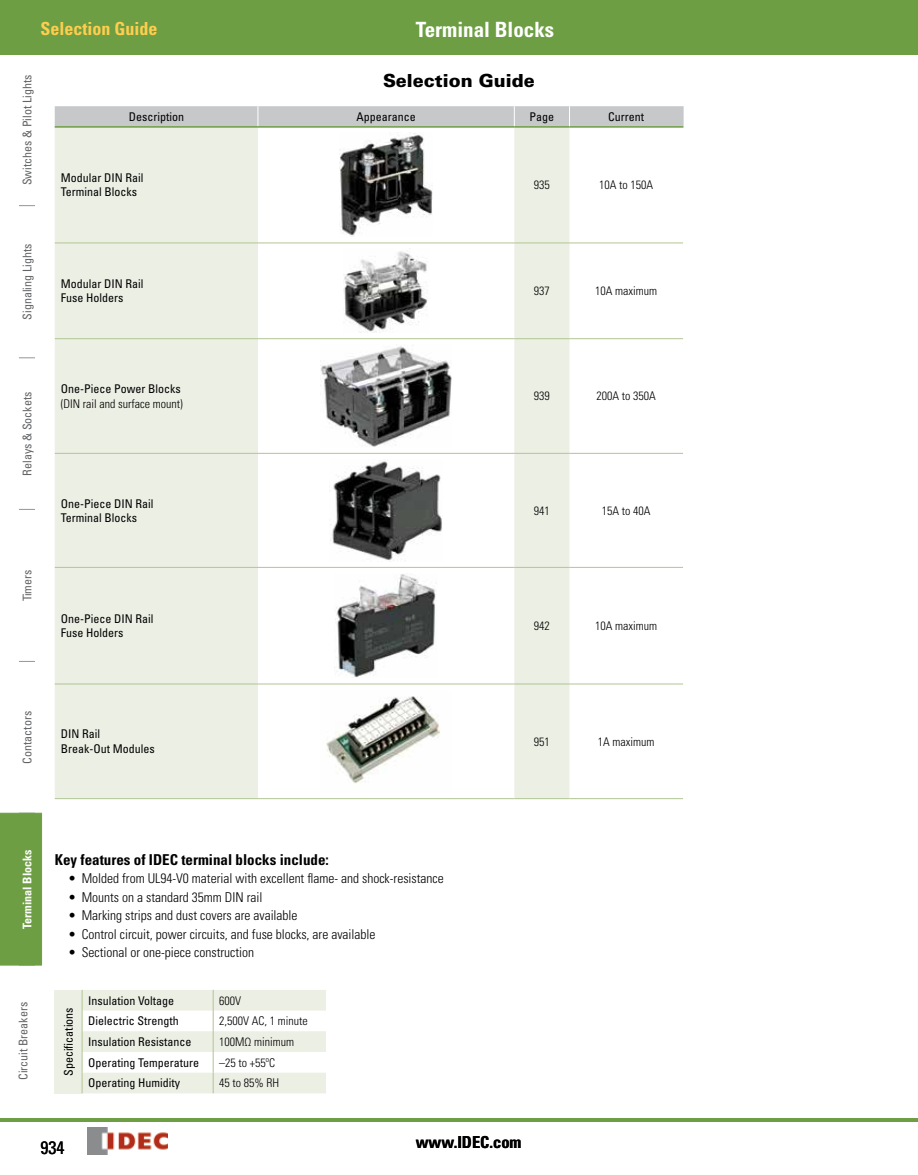
<style>
.page{position:relative;width:918px;height:1175px;background:#fff}
.page>*{position:absolute;margin:0;border:0;box-sizing:border-box;transform-origin:0 0}
.t1{font:700 condensed 21px "Univers LT Std";color:#fff}
.t2{font:700 condensed 18px "Univers LT Std";color:#ffce4e}
.t3{font:900 18px "Univers LT Std";color:#000}
.t4{font:condensed 18px "Univers LT Std";color:#000}
.t5{font:700 condensed 16.5px "Univers LT Std";color:#000}
.t6{font:700 condensed 15px "Univers LT Std";color:#000}
.t7{font:300 condensed 13.5px "Univers LT Std";color:#000}
.t8{font:condensed 12px/14.4px "Univers LT Std";color:#000}
.t9{font:300 condensed 12px "Univers LT Std";color:#000}
.t10{font:condensed 12px "Univers LT Std";color:#636466}
.t11{font:700 condensed 12px "Univers LT Std";color:#fff}
</style>
<div class="page">
<svg style="left:19px;top:205px;width:16px;height:1px"></svg>
<svg style="left:19px;top:357px;width:16px;height:1px"></svg>
<svg style="left:19px;top:509px;width:16px;height:1px"></svg>
<svg style="left:19px;top:661px;width:16px;height:1px"></svg>
<img style="left:88px;top:1127px;width:80px;height:27px">
<div style="left:0;top:813px;width:42px;height:152px;background:#6d9e43"></div>
<svg style="left:883px;top:54px;width:16px;height:1px"></svg>
<div style="left:0;top:0;width:918px;height:54px;background:#6d9e43"></div>
<hr style="left:0;top:1118px;width:918px;height:3px;background:#6d9e43">
<svg style="left:55px;top:128px;width:515px;height:670px;fill:#ecefe4"></svg>
<hr style="left:55px;top:798px;width:203px;height:1px;background:#b2c594">
<hr style="left:258px;top:798px;width:256px;height:1px;background:#b2c594">
<hr style="left:514px;top:798px;width:56px;height:1px;background:#b2c594">
<hr style="left:570px;top:798px;width:113px;height:1px;background:#b2c594">
<hr style="left:55px;top:242px;width:203px;height:1px;background:#b2c594">
<hr style="left:258px;top:242px;width:256px;height:1px;background:#b2c594">
<hr style="left:514px;top:242px;width:56px;height:1px;background:#b2c594">
<hr style="left:570px;top:242px;width:113px;height:1px;background:#b2c594">
<hr style="left:55px;top:453px;width:203px;height:1px;background:#b2c594">
<hr style="left:258px;top:453px;width:256px;height:1px;background:#b2c594">
<hr style="left:514px;top:453px;width:56px;height:1px;background:#b2c594">
<hr style="left:570px;top:453px;width:113px;height:1px;background:#b2c594">
<hr style="left:55px;top:338px;width:203px;height:1px;background:#b2c594">
<hr style="left:258px;top:338px;width:256px;height:1px;background:#b2c594">
<hr style="left:514px;top:338px;width:56px;height:1px;background:#b2c594">
<hr style="left:570px;top:338px;width:113px;height:1px;background:#b2c594">
<hr style="left:55px;top:567px;width:203px;height:1px;background:#b2c594">
<hr style="left:258px;top:567px;width:256px;height:1px;background:#b2c594">
<hr style="left:514px;top:567px;width:56px;height:1px;background:#b2c594">
<hr style="left:570px;top:567px;width:113px;height:1px;background:#b2c594">
<hr style="left:55px;top:683px;width:203px;height:1px;background:#b2c594">
<hr style="left:258px;top:683px;width:256px;height:1px;background:#b2c594">
<hr style="left:514px;top:683px;width:56px;height:1px;background:#b2c594">
<hr style="left:570px;top:683px;width:113px;height:1px;background:#b2c594">
<hr style="left:570px;top:126px;width:113px;height:2px;background:#6d9e43">
<div style="left:55px;top:106px;width:629px;height:21px;background:#c7c8ca"></div>
<hr style="left:55px;top:126px;width:203px;height:2px;background:#6d9e43">
<hr style="left:258px;top:126px;width:256px;height:2px;background:#6d9e43">
<hr style="left:514px;top:126px;width:56px;height:2px;background:#6d9e43">
<img style="left:339px;top:133px;width:94px;height:104px">
<img style="left:343px;top:249px;width:86px;height:84px">
<img style="left:320px;top:345px;width:132px;height:102px">
<img style="left:330px;top:459px;width:113px;height:102px">
<img style="left:335px;top:573px;width:102px;height:105px">
<img style="left:320px;top:690px;width:132px;height:102px">
<div style="left:55px;top:989px;width:27px;height:104px;background:#ecefe4"></div>
<svg style="left:82px;top:990px;width:244px;height:103px"></svg>
<h2 class="t2" style="left:40px;top:18px;width:119px">Selection Guide</h2>
<h1 class="t1" style="left:416px;top:17px;width:140px">Terminal Blocks</h1>
<p class="t10" style="left:20px;top:185px;width:112px;rotate:-90deg">Switches &amp; Pilot Lights</p>
<p class="t10" style="left:20px;top:320px;width:77px;rotate:-90deg">Signaling Lights</p>
<p class="t10" style="left:20px;top:475px;width:85px;rotate:-90deg">Relays &amp; Sockets</p>
<p class="t10" style="left:20px;top:601px;width:33px;rotate:-90deg">Timers</p>
<h2 class="t3" style="left:383px;top:69px;width:153px">Selection Guide</h2>
<p class="t8" style="left:129px;top:109px;width:57px">Description</p>
<p class="t8" style="left:356px;top:109px;width:61px">Appearance</p>
<p class="t8" style="left:530px;top:109px;width:26px">Page</p>
<p class="t8" style="left:608px;top:109px;width:38px">Current</p>
<p class="t8" style="left:61px;top:170px;width:84px">Modular DIN Rail<br>Terminal Blocks</p>
<p class="t9" style="left:534px;top:178px;width:17px">935</p>
<p class="t9" style="left:599px;top:178px;width:55px">10A to 150A</p>
<p class="t8" style="left:61px;top:276px;width:84px">Modular DIN Rail<br>Fuse Holders</p>
<p class="t9" style="left:534px;top:284px;width:17px">937</p>
<p class="t9" style="left:595px;top:284px;width:63px">10A maximum</p>
<p class="t8" style="left:61px;top:381px;width:121px">One-Piece Power Blocks</p>
<p class="t9" style="left:61px;top:396px;width:123px">(DIN rail and surface mount)</p>
<p class="t9" style="left:534px;top:389px;width:17px">939</p>
<p class="t9" style="left:597px;top:389px;width:61px">200A to 350A</p>
<p class="t8" style="left:61px;top:496px;width:94px">One-Piece DIN Rail<br>Terminal Blocks</p>
<p class="t9" style="left:534px;top:503px;width:17px">941</p>
<p class="t9" style="left:602px;top:503px;width:50px">15A to 40A</p>
<p class="t8" style="left:61px;top:611px;width:94px">One-Piece DIN Rail<br>Fuse Holders</p>
<p class="t9" style="left:534px;top:618px;width:17px">942</p>
<p class="t9" style="left:595px;top:618px;width:63px">10A maximum</p>
<p class="t10" style="left:20px;top:763px;width:54px;rotate:-90deg">Contactors</p>
<p class="t8" style="left:61px;top:727px;width:95px">DIN Rail<br>Break-Out Modules</p>
<p class="t9" style="left:534px;top:734px;width:17px">951</p>
<p class="t9" style="left:598px;top:734px;width:58px">1A maximum</p>
<p class="t11" style="left:20px;top:928px;width:81px;rotate:-90deg">Terminal Blocks</p>
<p class="t10" style="left:16px;top:1080px;width:79px;rotate:-90deg">Circuit Breakers</p>
<p class="t6" style="left:55px;top:850px;width:276px">Key features of IDEC terminal blocks include:</p>
<p class="t7" style="left:68px;top:870px;width:377px">• Molded from UL94-V0 material with excellent flame- and shock-resistance</p>
<p class="t7" style="left:68px;top:889px;width:196px">• Mounts on a standard 35mm DIN rail</p>
<p class="t7" style="left:68px;top:907px;width:231px">• Marking strips and dust covers are available</p>
<p class="t7" style="left:68px;top:925px;width:309px">• Control circuit, power circuits, and fuse blocks, are available</p>
<p class="t7" style="left:68px;top:944px;width:187px">• Sectional or one-piece construction</p>
<p class="t8" style="left:61px;top:1076px;width:70px;rotate:-90deg">Specifications</p>
<p class="t8" style="left:88px;top:993px;width:88px">Insulation Voltage</p>
<p class="t9" style="left:219px;top:993px;width:23px">600V</p>
<p class="t8" style="left:88px;top:1013px;width:92px">Dielectric Strength</p>
<p class="t9" style="left:219px;top:1013px;width:90px">2,500V AC, 1 minute</p>
<p class="t8" style="left:88px;top:1034px;width:105px">Insulation Resistance</p>
<p class="t9" style="left:219px;top:1034px;width:76px">100MΩ minimum</p>
<p class="t8" style="left:88px;top:1055px;width:113px">Operating Temperature</p>
<p class="t9" style="left:219px;top:1055px;width:57px">–25 to +55ºC</p>
<p class="t8" style="left:88px;top:1075px;width:93px">Operating Humidity</p>
<p class="t9" style="left:219px;top:1075px;width:61px">45 to 85% RH</p>
<h2 class="t4" style="left:40px;top:1136px;width:25px">934</h2>
<h3 class="t5" style="left:416px;top:1131px;width:107px">www.IDEC.com</h3>
</div>
